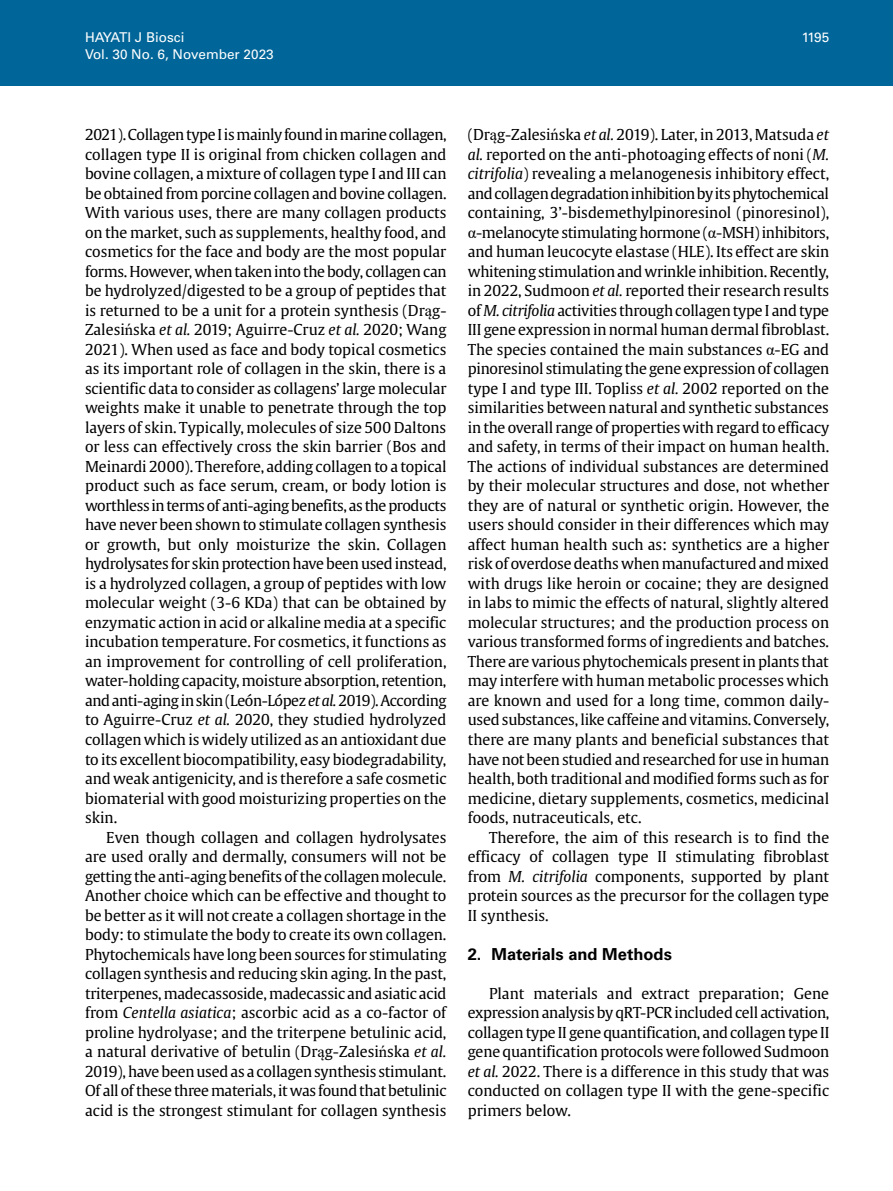
<style>
.page{position:relative;width:893px;height:1191px;background:#fff}
.page>*{position:absolute;margin:0;border:0;box-sizing:border-box;transform-origin:0 0}
.t1{font:700 16.5px "Univers LT Std";color:#000}
.t2{font:15px/19.5px "Gulliver";color:#000;text-align:justify}
.t3{font:13.5px "Univers LT Std";color:#fff}
.s1{font-family:"Times New Roman";font-size:16.5px}
.s2{font-style:italic}
</style>
<div class="page">
<div style="left:0;top:0;width:893px;height:85px;background:#069"></div>
<p class="t3" style="left:85px;top:30px;width:101px">HAYATI J Biosci</p>
<p class="t3" style="left:802px;top:30px;width:29px">1195</p>
<p class="t3" style="left:85px;top:46px;width:190px">Vol. 30 No. 6, November 2023</p>
<p class="t2" style="left:85px;top:125px;width:363px">2021). Collagen type I is mainly found in marine collagen, collagen type II is original from chicken collagen and bovine collagen, a mixture of collagen type I and III can be obtained from porcine collagen and bovine collagen.<br>With various uses, there are many collagen products on the market, such as supplements, healthy food, and cosmetics for the face and body are the most popular forms. However, when taken into the body, collagen can be hydrolyzed/digested to be a group of peptides that is returned to be a unit for a protein synthesis (Dr<span class="s1">ą</span>g-Zalesi<span class="s1">ń</span>ska <span class="s2">et al.</span> 2019; Aguirre-Cruz <span class="s2">et al.</span> 2020; Wang 2021). When used as face and body topical cosmetics as its important role of collagen in the skin, there is a scientific data to consider as collagens’ large molecular weights make it unable to penetrate through the top layers of skin. Typically, molecules of size 500 Daltons or less can effectively cross the skin barrier (Bos and Meinardi 2000). Therefore, adding collagen to a topical product such as face serum, cream, or body lotion is worthless in terms of anti-aging benefits, as the products have never been shown to stimulate collagen synthesis or growth, but only moisturize the skin. Collagen hydrolysates for skin protection have been used instead, is a hydrolyzed collagen, a group of peptides with low molecular weight (3-6 KDa) that can be obtained by enzymatic action in acid or alkaline media at a specific incubation temperature. For cosmetics, it functions as an improvement for controlling of cell proliferation, water-holding capacity, moisture absorption, retention, and anti-aging in skin (León-López <span class="s2">et al.</span> 2019). According to Aguirre-Cruz <span class="s2">et al.</span> 2020, they studied hydrolyzed collagen which is widely utilized as an antioxidant due to its excellent biocompatibility, easy biodegradability, and weak antigenicity, and is therefore a safe cosmetic biomaterial with good moisturizing properties on the skin.</p>
<p class="t2" style="left:85px;top:827px;width:363px;text-indent:21px">Even though collagen and collagen hydrolysates are used orally and dermally, consumers will not be getting the anti-aging benefits of the collagen molecule.<br>Another choice which can be effective and thought to be better as it will not create a collagen shortage in the body: to stimulate the body to create its own collagen.<br>Phytochemicals have long been sources for stimulating collagen synthesis and reducing skin aging. In the past, triterpenes, madecassoside, madecassic and asiatic acid from <span class="s2">Centella asiatica</span>; ascorbic acid as a co-factor of proline hydrolyase; and the triterpene betulinic acid, a natural derivative of betulin (Dr<span class="s1">ą</span>g-Zalesi<span class="s1">ń</span>ska <span class="s2">et al.<br></span>2019), have been used as a collagen synthesis stimulant.<br>Of all of these three materials, it was found that betulinic acid is the strongest stimulant for collagen synthesis</p>
<p class="t2" style="left:468px;top:125px;width:363px">(Dr<span class="s1">ą</span>g-Zalesi<span class="s1">ń</span>ska <span class="s2">et al.</span> 2019). Later, in 2013, Matsuda <span class="s2">et al.</span> reported on the anti-photoaging effects of noni (<span class="s2">M. citrifolia</span>) revealing a melanogenesis inhibitory effect, and collagen degradation inhibition by its phytochemical containing, 3’-bisdemethylpinoresinol (pinoresinol), <span class="s1">α</span>-melanocyte stimulating hormone (<span class="s1">α</span>-MSH) inhibitors, and human leucocyte elastase (HLE). Its effect are skin whitening stimulation and wrinkle inhibition. Recently, in 2022, Sudmoon <span class="s2">et al.</span> reported their research results of <span class="s2">M. citrifolia</span> activities through collagen type I and type III gene expression in normal human dermal fibroblast.<br>The species contained the main substances <span class="s1">α</span>-EG and pinoresinol stimulating the gene expression of collagen type I and type III. Topliss <span class="s2">et al.</span> 2002 reported on the similarities between natural and synthetic substances in the overall range of properties with regard to efficacy and safety, in terms of their impact on human health.<br>The actions of individual substances are determined by their molecular structures and dose, not whether they are of natural or synthetic origin. However, the users should consider in their differences which may affect human health such as: synthetics are a higher risk of overdose deaths when manufactured and mixed with drugs like heroin or cocaine; they are designed in labs to mimic the effects of natural, slightly altered molecular structures; and the production process on various transformed forms of ingredients and batches.<br>There are various phytochemicals present in plants that may interfere with human metabolic processes which are known and used for a long time, common daily&shy;used substances, like caffeine and vitamins. Conversely, there are many plants and beneficial substances that have not been studied and researched for use in human health, both traditional and modified forms such as for medicine, dietary supplements, cosmetics, medicinal foods, nutraceuticals, etc.</p>
<p class="t2" style="left:468px;top:827px;width:363px;text-indent:21px">Therefore, the aim of this research is to find the efficacy of collagen type II stimulating fibroblast from <span class="s2">M. citrifolia</span> components, supported by plant protein sources as the precursor for the collagen type II synthesis.</p>
<p class="t1" style="left:468px;top:944px;width:206px">2. Materials and Methods</p>
<p class="t2" style="left:468px;top:983px;width:363px;text-indent:21px">Plant materials and extract preparation; Gene expression analysis by qRT-PCR included cell activation, collagen type II gene quantification, and collagen type II gene quantification protocols were followed Sudmoon <span class="s2">et al.</span> 2022. There is a difference in this study that was conducted on collagen type II with the gene-specific primers below.</p>
</div>
